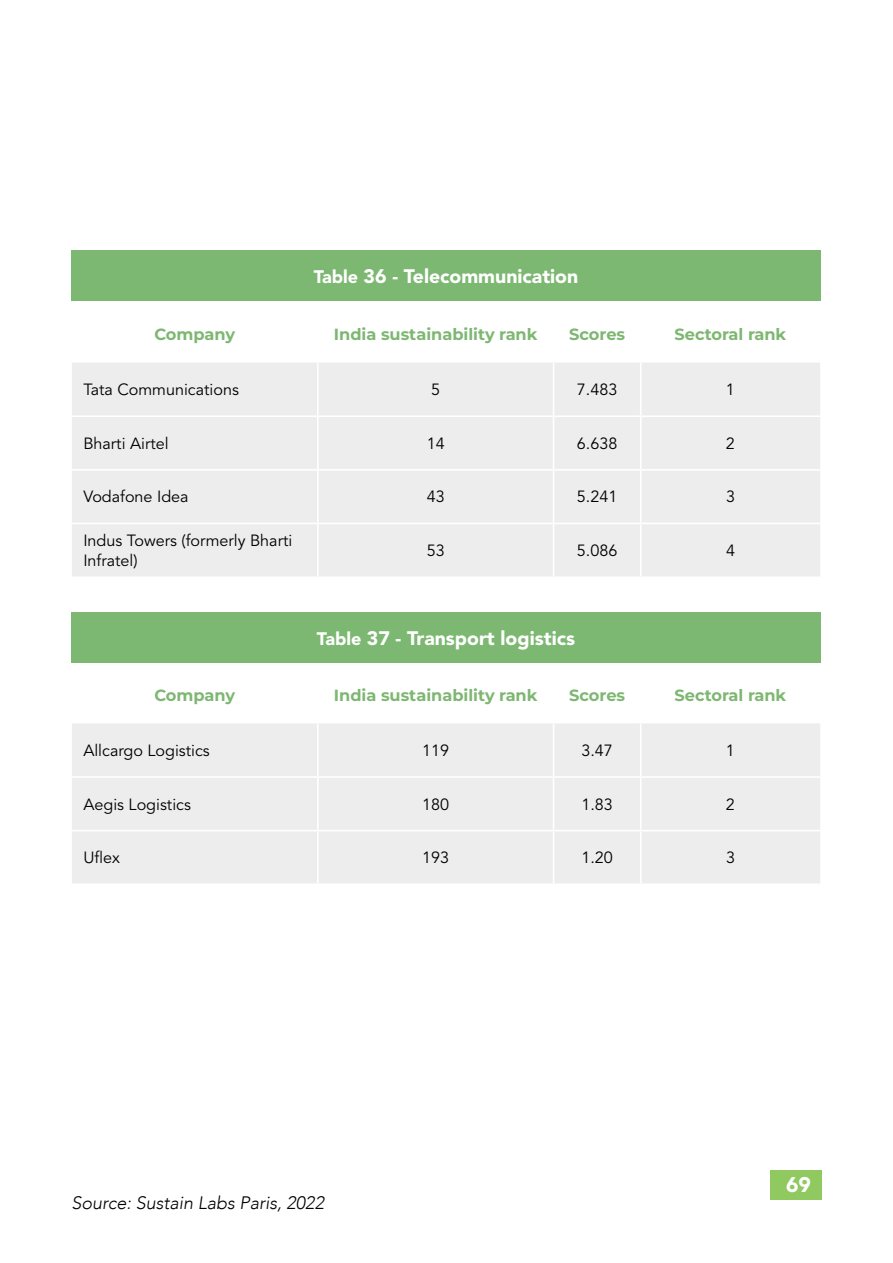
<style>
.page{position:relative;width:893px;height:1263px;background:#fff}
.page>*{position:absolute;margin:0;border:0;box-sizing:border-box;transform-origin:0 0}
.t1{font:900 21px "Avenir LT Std";color:#fff}
.t2{font:900 19.35px "Avenir LT Std";color:#fff}
.t3{font:italic 300 18px "Avenir";color:#000}
.t4{font:16.2px/19.4px "Avenir LT Std";color:#000}
.t5{font:100 16.2px "Montserrat";color:#7db771}
.s1{font-size:18px}
</style>
<div class="page">
<div style="left:771px;top:1170px;width:51px;height:30px;background:#8fc960"></div>
<div style="left:72px;top:723px;width:748px;height:160px;background:#ededed"></div>
<hr style="left:317px;top:723px;width:2px;height:53px;background:#fff">
<hr style="left:553px;top:723px;width:1px;height:53px;background:#fff">
<hr style="left:640px;top:723px;width:1px;height:53px;background:#fff">
<hr style="left:72px;top:776px;width:246px;height:2px;background:#fff">
<hr style="left:318px;top:776px;width:235px;height:2px;background:#fff">
<hr style="left:317px;top:778px;width:2px;height:52px;background:#fff">
<hr style="left:554px;top:776px;width:87px;height:2px;background:#fff">
<hr style="left:553px;top:778px;width:1px;height:52px;background:#fff">
<hr style="left:641px;top:776px;width:179px;height:2px;background:#fff">
<hr style="left:640px;top:778px;width:1px;height:52px;background:#fff">
<hr style="left:72px;top:830px;width:246px;height:1px;background:#fff">
<hr style="left:318px;top:830px;width:235px;height:1px;background:#fff">
<hr style="left:317px;top:831px;width:2px;height:52px;background:#fff">
<hr style="left:554px;top:830px;width:87px;height:1px;background:#fff">
<hr style="left:553px;top:831px;width:1px;height:52px;background:#fff">
<hr style="left:641px;top:830px;width:179px;height:1px;background:#fff">
<hr style="left:640px;top:831px;width:1px;height:52px;background:#fff">
<div style="left:71px;top:612px;width:750px;height:50px;background:#7db872"></div>
<div style="left:72px;top:363px;width:748px;height:160px;background:#ededed"></div>
<div style="left:72px;top:524px;width:748px;height:52px;background:#ededed"></div>
<hr style="left:317px;top:363px;width:2px;height:52px;background:#fff">
<hr style="left:553px;top:363px;width:1px;height:52px;background:#fff">
<hr style="left:640px;top:363px;width:1px;height:52px;background:#fff">
<hr style="left:72px;top:415px;width:246px;height:2px;background:#fff">
<hr style="left:318px;top:415px;width:235px;height:2px;background:#fff">
<hr style="left:317px;top:417px;width:2px;height:52px;background:#fff">
<hr style="left:554px;top:415px;width:87px;height:2px;background:#fff">
<hr style="left:553px;top:417px;width:1px;height:52px;background:#fff">
<hr style="left:641px;top:415px;width:179px;height:2px;background:#fff">
<hr style="left:640px;top:417px;width:1px;height:52px;background:#fff">
<hr style="left:72px;top:469px;width:246px;height:2px;background:#fff">
<hr style="left:318px;top:469px;width:235px;height:2px;background:#fff">
<hr style="left:317px;top:471px;width:2px;height:52px;background:#fff">
<hr style="left:554px;top:469px;width:87px;height:2px;background:#fff">
<hr style="left:553px;top:471px;width:1px;height:52px;background:#fff">
<hr style="left:641px;top:469px;width:179px;height:2px;background:#fff">
<hr style="left:640px;top:471px;width:1px;height:52px;background:#fff">
<hr style="left:317px;top:524px;width:2px;height:52px;background:#fff">
<hr style="left:553px;top:524px;width:1px;height:52px;background:#fff">
<hr style="left:640px;top:524px;width:1px;height:52px;background:#fff">
<div style="left:71px;top:250px;width:750px;height:51px;background:#7db872"></div>
<p class="t2" style="left:314px;top:265px;width:266px"><span class="s1">Table</span> 36 - Telecommunication</p>
<p class="t5" style="left:154px;top:323px;width:82px">Company</p>
<p class="t5" style="left:334px;top:323px;width:205px">India sustainability rank</p>
<p class="t5" style="left:569px;top:323px;width:58px">Scores</p>
<p class="t5" style="left:675px;top:323px;width:113px">Sectoral rank</p>
<p class="t4" style="left:83px;top:380px;width:157px">Tata Communications</p>
<p class="t4" style="left:431px;top:380px;width:10px">5</p>
<p class="t4" style="left:577px;top:380px;width:42px">7.483</p>
<p class="t4" style="left:726px;top:380px;width:10px">1</p>
<p class="t4" style="left:83px;top:434px;width:87px">Bharti Airtel</p>
<p class="t4" style="left:427px;top:434px;width:19px">14</p>
<p class="t4" style="left:577px;top:434px;width:42px">6.638</p>
<p class="t4" style="left:726px;top:434px;width:10px">2</p>
<p class="t4" style="left:83px;top:488px;width:107px">Vodafone Idea</p>
<p class="t4" style="left:427px;top:488px;width:19px">43</p>
<p class="t4" style="left:577px;top:488px;width:42px">5.241</p>
<p class="t4" style="left:726px;top:488px;width:10px">3</p>
<p class="t4" style="left:83px;top:532px;width:210px">Indus Towers (formerly Bharti<br>Infratel)</p>
<p class="t4" style="left:427px;top:541px;width:19px">53</p>
<p class="t4" style="left:577px;top:541px;width:42px">5.086</p>
<p class="t4" style="left:726px;top:541px;width:10px">4</p>
<p class="t2" style="left:317px;top:626px;width:260px"><span class="s1">Table</span> 37 - Transport logistics</p>
<p class="t5" style="left:154px;top:684px;width:82px">Company</p>
<p class="t5" style="left:334px;top:684px;width:205px">India sustainability rank</p>
<p class="t5" style="left:569px;top:684px;width:58px">Scores</p>
<p class="t5" style="left:675px;top:684px;width:113px">Sectoral rank</p>
<p class="t4" style="left:83px;top:741px;width:128px">Allcargo Logistics</p>
<p class="t4" style="left:422px;top:741px;width:28px">119</p>
<p class="t4" style="left:581px;top:741px;width:33px">3.47</p>
<p class="t4" style="left:726px;top:741px;width:10px">1</p>
<p class="t4" style="left:83px;top:795px;width:109px">Aegis Logistics</p>
<p class="t4" style="left:422px;top:795px;width:28px">180</p>
<p class="t4" style="left:581px;top:795px;width:33px">1.83</p>
<p class="t4" style="left:726px;top:795px;width:10px">2</p>
<p class="t4" style="left:83px;top:848px;width:38px">Uflex</p>
<p class="t4" style="left:422px;top:848px;width:28px">193</p>
<p class="t4" style="left:581px;top:848px;width:33px">1.20</p>
<p class="t4" style="left:726px;top:848px;width:10px">3</p>
<p class="t3" style="left:71px;top:1192px;width:254px">Source: Sustain Labs Paris, 2022</p>
<p class="t1" style="left:786px;top:1172px;width:26px">69</p>
</div>
